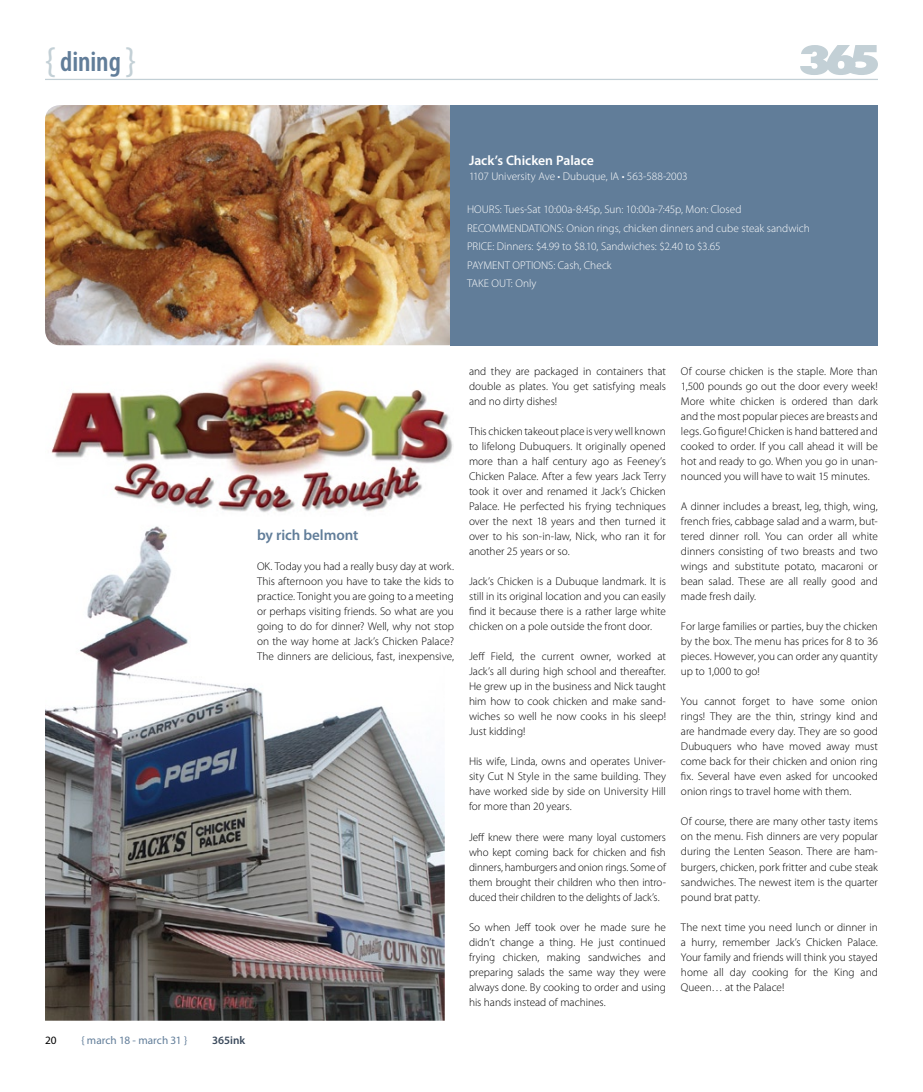
<style>
.page{position:relative;width:923px;height:1092px;background:#fff}
.page>*{position:absolute;margin:0;border:0;box-sizing:border-box;transform-origin:0 0}
.t1{font:600 condensed 28.75px "Myriad Pro";letter-spacing:-.005em;color:#617d99}
.t2{font:600 15px "Myriad Pro";letter-spacing:-.005em;color:#617d99}
.t3{font:600 13.75px "Myriad Pro";letter-spacing:-.005em;color:#fff}
.t4{font:300 11.25px/15px "Myriad Pro";color:#000;text-align:justify}
.t5{font:300 11.25px/18.6px "Myriad Pro";color:#fff}
.t6{font:11.25px "Myriad Pro";color:#617d99}
.t7{font:600 11.25px "Myriad Pro";color:#3b4a5c}
.t8{font:11.25px "Myriad Pro";color:#000}
.s1{font-weight:400;font-stretch:normal;font-size:37.5px;color:#c3d0d6}
</style>
<div class="page">
<svg style="left:800px;top:45px;width:78px;height:30px"></svg>
<hr style="left:45px;top:79px;width:833px;height:1px;background:#c3d0d6">
<img style="left:45px;top:526px;width:399px;height:494px">
<img style="left:45px;top:105px;width:405px;height:240px">
<div style="left:450px;top:105px;width:428px;height:240px;background:#617d99"></div>
<img style="left:51px;top:360px;width:402px;height:152px">
<h1 class="t1" style="left:45px;top:43px;width:93px"><span class="s1">{</span> dining <span class="s1">}</span></h1>
<p class="t3" style="left:469px;top:152px;width:126px">Jack’s Chicken Palace</p>
<p class="t5" style="left:469px;top:167px;width:220px">1107 University Ave • Dubuque, IA • 563-588-2003</p>
<p class="t5" style="left:467px;top:200px;width:344px">HOURS: Tues-Sat 10:00a-8:45p, Sun: 10:00a-7:45p, Mon: Closed RECOMMENDATIONS: Onion rings, chicken dinners and cube steak sandwich PRICE: Dinners: $4.99 to $8.10, Sandwiches: $2.40 to $3.65<br>PAYMENT OPTIONS: Cash, Check<br>TAKE OUT: Only</p>
<h2 class="t2" style="left:257px;top:525px;width:103px">by rich belmont</h2>
<p class="t4" style="left:257px;top:559px;width:198px">OK. Today you had a really busy day at work.<br>This afternoon you have to take the kids to practice. Tonight you are going to a meeting or perhaps visiting friends. So what are you going to do for dinner? Well, why not stop on the way home at Jack’s Chicken Palace?<br>The dinners are delicious, fast, inexpensive,</p>
<p class="t8" style="left:45px;top:1033px;width:13px">20</p>
<p class="t6" style="left:81px;top:1033px;width:107px">{ march 18 - march 31 }</p>
<p class="t7" style="left:212px;top:1033px;width:35px">365ink</p>
<p class="t4" style="left:469px;top:364px;width:198px">and they are packaged in containers that double as plates. You get satisfying meals and no dirty dishes!</p>
<p class="t4" style="left:469px;top:424px;width:198px">This chicken takeout place is very well known to lifelong Dubuquers. It originally opened more than a half century ago as Feeney’s Chicken Palace. After a few years Jack Terry took it over and renamed it Jack’s Chicken Palace. He perfected his frying techniques over the next 18 years and then turned it over to his son‑in‑law, Nick, who ran it for another 25 years or so.</p>
<p class="t4" style="left:469px;top:574px;width:198px">Jack’s Chicken is a Dubuque landmark. It is still in its original location and you can easily find it because there is a rather large white chicken on a pole outside the front door.</p>
<p class="t4" style="left:469px;top:649px;width:198px">Jeff Field, the current owner, worked at Jack’s all during high school and thereafter.<br>He grew up in the business and Nick taught him how to cook chicken and make sand&shy;wiches so well he now cooks in his sleep!<br>Just kidding!</p>
<p class="t4" style="left:469px;top:754px;width:198px">His wife, Linda, owns and operates Univer&shy;sity Cut N Style in the same building. They have worked side by side on University Hill for more than 20 years.</p>
<p class="t4" style="left:469px;top:829px;width:198px">Jeff knew there were many loyal customers who kept coming back for chicken and fish dinners, hamburgers and onion rings. Some of them brought their children who then intro&shy;duced their children to the delights of Jack’s.</p>
<p class="t4" style="left:469px;top:919px;width:198px">So when Jeff took over he made sure he didn’t change a thing. He just continued frying chicken, making sandwiches and preparing salads the same way they were always done. By cooking to order and using his hands instead of machines.</p>
<p class="t4" style="left:681px;top:364px;width:198px">Of course chicken is the staple. More than 1,500 pounds go out the door every week!<br>More white chicken is ordered than dark and the most popular pieces are breasts and legs. Go figure! Chicken is hand battered and cooked to order. If you call ahead it will be hot and ready to go. When you go in unan&shy;nounced you will have to wait 15 minutes.</p>
<p class="t4" style="left:681px;top:499px;width:198px">A dinner includes a breast, leg, thigh, wing, french fries, cabbage salad and a warm, but&shy;tered dinner roll. You can order all white dinners consisting of two breasts and two wings and substitute potato, macaroni or bean salad. These are all really good and made fresh daily.</p>
<p class="t4" style="left:681px;top:619px;width:198px">For large families or parties, buy the chicken by the box. The menu has prices for 8 to 36 pieces. However, you can order any quantity up to 1,000 to go!</p>
<p class="t4" style="left:681px;top:694px;width:198px">You cannot forget to have some onion rings! They are the thin, stringy kind and are handmade every day. They are so good Dubuquers who have moved away must come back for their chicken and onion ring fix. Several have even asked for uncooked onion rings to travel home with them.</p>
<p class="t4" style="left:681px;top:814px;width:198px">Of course, there are many other tasty items on the menu. Fish dinners are very popular during the Lenten Season. There are ham&shy;burgers, chicken, pork fritter and cube steak sandwiches. The newest item is the quarter pound brat patty.</p>
<p class="t4" style="left:681px;top:919px;width:198px">The next time you need lunch or dinner in a hurry, remember Jack’s Chicken Palace.<br>Your family and friends will think you stayed home all day cooking for the King and Queen… at the Palace!</p>
</div>
